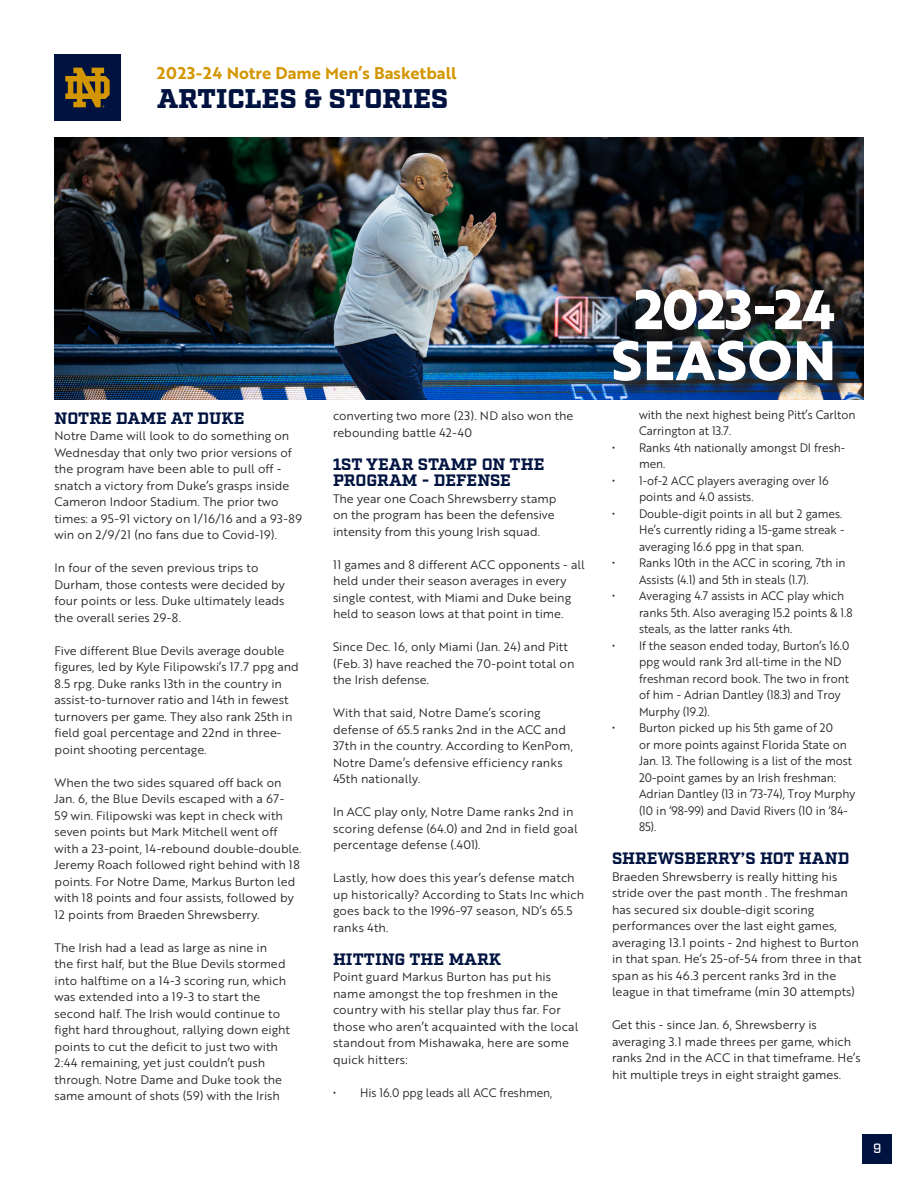
<style>
.page{position:relative;width:918px;height:1188px;background:#fff}
.page>*{position:absolute;margin:0;border:0;box-sizing:border-box;transform-origin:0 0}
.t1{font:700 54px "Brother 1816 Extra";letter-spacing:.02em;color:#fff}
.t2{font:900 27px "Factoria";color:#001340}
.t3{font:700 16.5px/16.5px "Factoria";color:#001340}
.t4{font:16.5px "Brother 1816 Bold";color:#d49600}
.t5{font:500 13.5px "Factoria";color:#fff}
.t6{font:12px/16.5px "Brother 1816 Book";color:#231f20}
.t7{font:12px/16.5px "Brother 1816 Book";color:#231f20;scale:.95 1}
</style>
<div class="page">
<div style="left:863px;top:1134px;width:29px;height:29px;background:#001340"></div>
<div style="left:54px;top:54px;width:67px;height:67px;background:#001340"></div>
<svg style="left:65px;top:68px;width:45px;height:39px"></svg>
<img style="left:55px;top:137px;width:809px;height:263px">
<div style="left:615px;top:291px;width:237px;height:107px;background:#231f20;opacity:.89"></div>
<h3 class="t4" style="left:157px;top:60px;width:301px">2023-24 Notre Dame Men’s Basketball</h3>
<p class="t2" style="left:157px;top:83px;width:293px">ARTICLES &amp; STORIES</p>
<p class="t3" style="left:55px;top:410px;width:192px">NOTRE DAME AT DUKE</p>
<p class="t6" style="left:55px;top:427px;width:249px">Notre Dame will look to do something on Wednesday that only two prior versions of the program have been able to pull off - snatch a victory from Duke’s grasps inside Cameron Indoor Stadium. The prior two times: a 95-91 victory on 1/16/16 and a 93-89 win on 2/9/21 (no fans due to Covid-19).</p>
<p class="t6" style="left:55px;top:559px;width:232px">In four of the seven previous trips to Durham, those contests were decided by four points or less. Duke ultimately leads the overall series 29-8.</p>
<p class="t6" style="left:55px;top:641px;width:246px">Five different Blue Devils average double figures, led by Kyle Filipowski’s 17.7 ppg and 8.5 rpg. Duke ranks 13th in the country in assist-to-turnover ratio and 14th in fewest turnovers per game. They also rank 25th in field goal percentage and 22nd in three&shy;point shooting percentage.</p>
<p class="t6" style="left:55px;top:773px;width:248px">When the two sides squared off back on Jan. 6, the Blue Devils escaped with a 67-<br>59 win. Filipowski was kept in check with seven points but Mark Mitchell went off with a 23-point, 14-rebound double-double.<br>Jeremy Roach followed right behind with 18 points. For Notre Dame, Markus Burton led with 18 points and four assists, followed by 12 points from Braeden Shrewsberry.</p>
<p class="t6" style="left:55px;top:938px;width:237px">The Irish had a lead as large as nine in<br>the first half, but the Blue Devils stormed into halftime on a 14-3 scoring run, which was extended into a 19-3 to start the second half. The Irish would continue to fight hard throughout, rallying down eight points to cut the deficit to just two with 2:44 remaining, yet just couldn’t push through. Notre Dame and Duke took the same amount of shots (59) with the Irish</p>
<p class="t6" style="left:333px;top:407px;width:242px">converting two more (23). ND also won the rebounding battle 42-40</p>
<p class="t3" style="left:333px;top:456px;width:213px">1ST YEAR STAMP ON THE<br>PROGRAM - DEFENSE</p>
<p class="t6" style="left:333px;top:490px;width:225px">The year one Coach Shrewsberry stamp on the program has been the defensive intensity from this young Irish squad.</p>
<p class="t6" style="left:333px;top:556px;width:253px">11 games and 8 different ACC opponents - all held under their season averages in every single contest, with Miami and Duke being held to season lows at that point in time.</p>
<p class="t6" style="left:333px;top:638px;width:243px">Since Dec. 16, only Miami (Jan. 24) and Pitt (Feb. 3) have reached the 70-point total on the Irish defense.</p>
<p class="t6" style="left:333px;top:704px;width:242px">With that said, Notre Dame’s scoring defense of 65.5 ranks 2nd in the ACC and 37th in the country. According to KenPom, Notre Dame’s defensive efficiency ranks 45th nationally.</p>
<p class="t6" style="left:333px;top:803px;width:246px">In ACC play only, Notre Dame ranks 2nd in scoring defense (64.0) and 2nd in field goal percentage defense (.401).</p>
<p class="t6" style="left:333px;top:869px;width:253px">Lastly, how does this year’s defense match up historically? According to Stats Inc which goes back to the 1996-97 season, ND’s 65.5 ranks 4th.</p>
<p class="t3" style="left:333px;top:951px;width:170px">HITTING THE MARK</p>
<p class="t6" style="left:333px;top:968px;width:247px">Point guard Markus Burton has put his name amongst the top freshmen in the country with his stellar play thus far. For those who aren’t acquainted with the local standout from Mishawaka, here are some quick hitters:</p>
<p class="t7" style="left:333px;top:1084px;width:233px">• His 16.0 ppg leads all ACC freshmen,</p>
<p class="t1" style="left:635px;top:268px;width:203px">2023-24</p>
<p class="t1" style="left:611px;top:319px;width:226px">SEASON</p>
<p class="t7" style="left:639px;top:406px;width:229px">with the next highest being Pitt’s Carlton<br>Carrington at 13.7.</p>
<p class="t7" style="left:639px;top:439px;width:218px;text-indent:-27px">• Ranks 4th nationally amongst DI fresh&shy;men.</p>
<p class="t7" style="left:639px;top:472px;width:201px;text-indent:-27px">• 1-of-2 ACC players averaging over 16 points and 4.0 assists.</p>
<p class="t7" style="left:639px;top:505px;width:218px;text-indent:-27px">• Double-digit points in all but 2 games.<br>He’s currently riding a 15-game streak - averaging 16.6 ppg in that span.</p>
<p class="t7" style="left:639px;top:554px;width:219px;text-indent:-27px">• Ranks 10th in the ACC in scoring, 7th in<br>Assists (4.1) and 5th in steals (1.7).</p>
<p class="t7" style="left:639px;top:587px;width:226px;text-indent:-27px">• Averaging 4.7 assists in ACC play which ranks 5th. Also averaging 15.2 points &amp; 1.8 steals, as the latter ranks 4th.</p>
<p class="t7" style="left:639px;top:637px;width:223px;text-indent:-27px">• If the season ended today, Burton’s 16.0 ppg would rank 3rd all-time in the ND freshman record book. The two in front of him - Adrian Dantley (18.3) and Troy Murphy (19.2).</p>
<p class="t7" style="left:639px;top:719px;width:229px;text-indent:-27px">• Burton picked up his 5th game of 20<br>or more points against Florida State on Jan. 13. The following is a list of the most 20-point games by an Irish freshman:<br>Adrian Dantley (13 in ‘73-74), Troy Murphy (10 in ‘98-99) and David Rivers (10 in ‘84- 85).</p>
<p class="t3" style="left:612px;top:851px;width:239px">SHREWSBERRY’S HOT HAND</p>
<p class="t6" style="left:612px;top:868px;width:251px">Braeden Shrewsberry is really hitting his stride over the past month . The freshman has secured six double-digit scoring performances over the last eight games, averaging 13.1 points - 2nd highest to Burton in that span. He’s 25-of-54 from three in that span as his 46.3 percent ranks 3rd in the league in that timeframe (min 30 attempts)</p>
<p class="t6" style="left:612px;top:1016px;width:250px">Get this - since Jan. 6, Shrewsberry is averaging 3.1 made threes per game, which ranks 2nd in the ACC in that timeframe. He’s hit multiple treys in eight straight games.</p>
<p class="t5" style="left:873px;top:1140px;width:10px">9</p>
</div>
